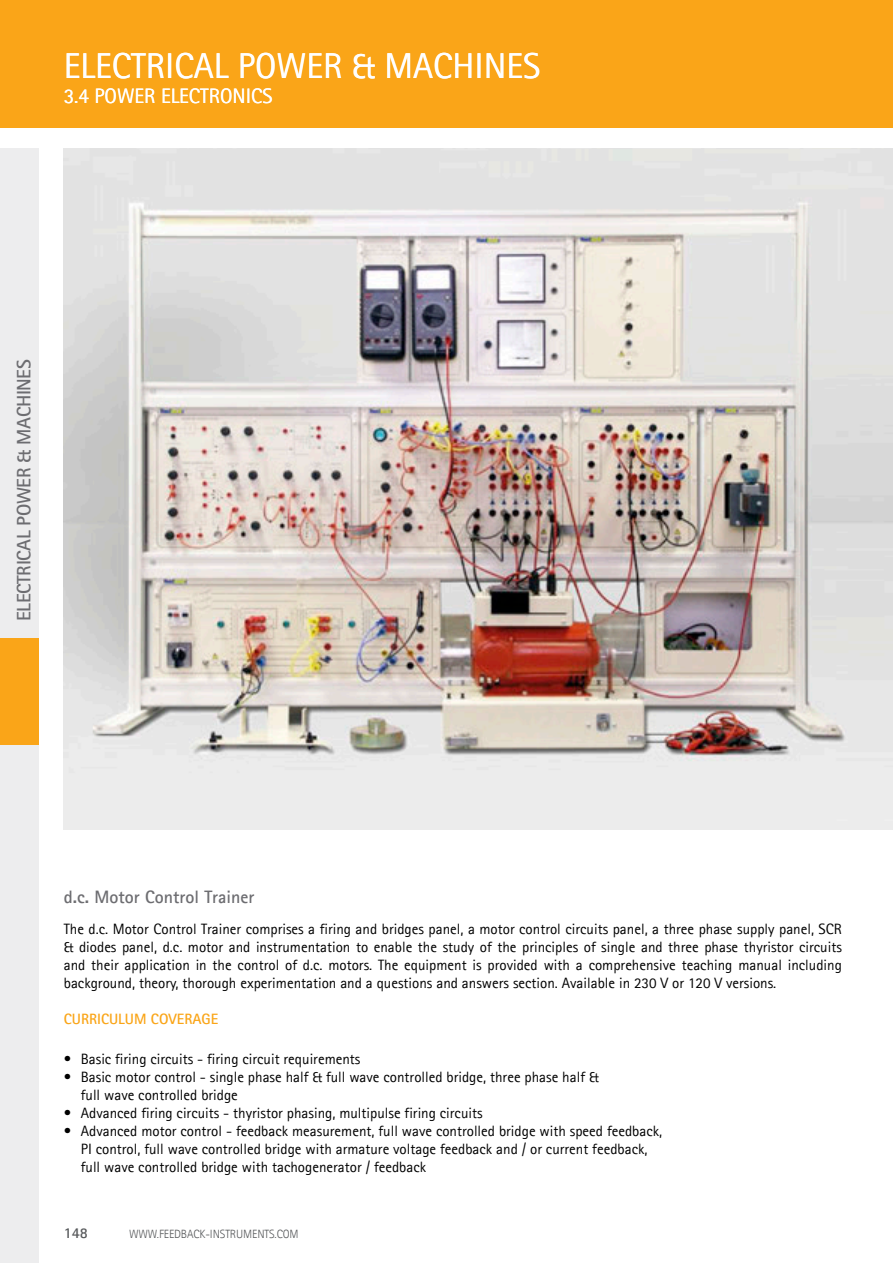
<style>
.page{position:relative;width:893px;height:1263px;background:#fff}
.page>*{position:absolute;margin:0;border:0;box-sizing:border-box;transform-origin:0 0}
.t1{font:36px "Agfa Rotis Sans Serif";color:#fff}
.t2{font:21px "Agfa Rotis Sans Serif";color:#fff}
.t3{font:700 19.5px "Agfa Rotis Sans Serif";letter-spacing:-.02em;color:#6d6d71}
.t4{font:700 18px "Agfa Rotis Sans Serif";color:#6d6d71}
.t5{font:15px/18px "Agfa Rotis Sans Serif";color:#000}
.t6{font:700 15px "Agfa Rotis Sans Serif";color:#faa518}
.t7{font:700 15px "Agfa Rotis Sans Serif";color:#57595b}
.t8{font:300 12px "Agfa Rotis Sans Serif";letter-spacing:-.01em;color:#57595b}
</style>
<div class="page">
<div style="left:0;top:149px;width:38px;height:1114px;background:#ededee"></div>
<div style="left:0;top:638px;width:38px;height:106px;background:#faa518"></div>
<div style="left:0;top:0;width:893px;height:128px;background:#faa518"></div>
<img style="left:64px;top:149px;width:829px;height:680px">
<h1 class="t1" style="left:64px;top:44px;width:478px">ELECTRICAL POWER &amp; MACHINES</h1>
<h2 class="t2" style="left:64px;top:84px;width:210px">3.4 POWER ELECTRONICS</h2>
<h3 class="t3" style="left:12px;top:621px;width:263px;rotate:-90deg">ELECTRICAL POWER &amp; MACHINES</h3>
<p class="t4" style="left:64px;top:886px;width:192px">d.c. Motor Control Trainer</p>
<p class="t5" style="left:64px;top:920px;width:780px;text-align:justify">The d.c. Motor Control Trainer comprises a firing and bridges panel, a motor control circuits panel, a three phase supply panel, SCR &amp; diodes panel, d.c. motor and instrumentation to enable the study of the principles of single and three phase thyristor circuits and their application in the control of d.c. motors. The equipment is provided with a comprehensive teaching manual including background, theory, thorough experimentation and a questions and answers section. Available in 230 V or 120 V versions.</p>
<p class="t6" style="left:64px;top:1009px;width:156px">CURRICULUM COVERAGE</p>
<p class="t5" style="left:64px;top:1050px;width:298px">• Basic firing circuits - firing circuit requirements</p>
<p class="t5" style="left:81px;top:1068px;width:519px;text-indent:-17px">• Basic motor control - single phase half &amp; full wave controlled bridge, three phase half &amp; full wave controlled bridge</p>
<p class="t5" style="left:64px;top:1104px;width:420px">• Advanced firing circuits - thyristor phasing, multipulse firing circuits</p>
<p class="t5" style="left:81px;top:1122px;width:583px;text-indent:-17px">• Advanced motor control - feedback measurement, full wave controlled bridge with speed feedback,<br>PI control, full wave controlled bridge with armature voltage feedback and / or current feedback, full wave controlled bridge with tachogenerator / feedback</p>
<p class="t7" style="left:64px;top:1223px;width:26px">148</p>
<p class="t8" style="left:129px;top:1227px;width:171px">WWW.FEEDBACK-INSTRUMENTS.COM</p>
</div>
